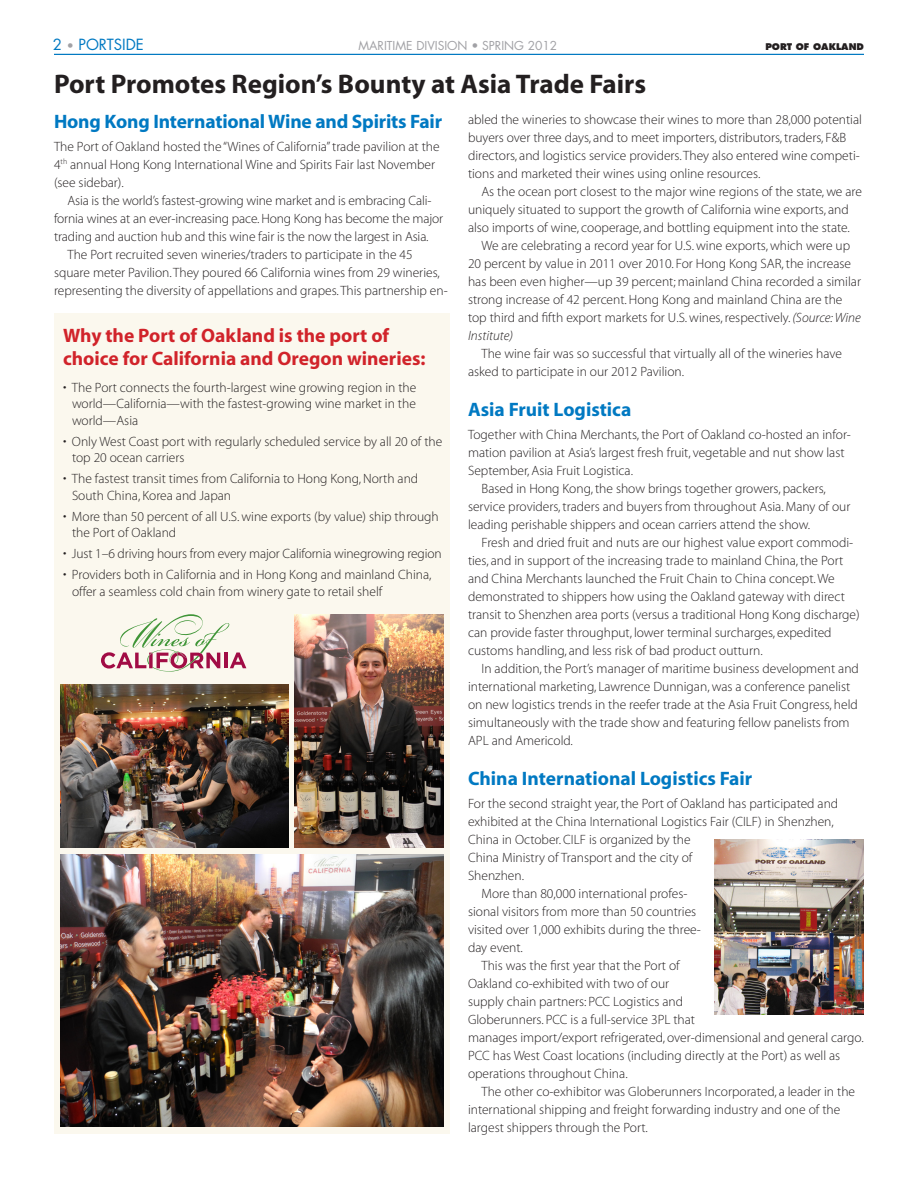
<style>
.page{position:relative;width:918px;height:1188px;background:#fff}
.page>*{position:absolute;margin:0;border:0;box-sizing:border-box;transform-origin:0 0}
.big_Headline{font:27px "Myriad MM 700 600";color:#231f20}
.blue_Subhead{font:19.5px "Myriad MM 700 600";letter-spacing:-.005em;color:#0079c2}
.winesidebarhead{font:19.5px/22.5px "Myriad MM 700 600";color:#d1232a}
.t1{font:15px "Futura";color:#0079c2}
.story_first{font:13.5px/18px "Myriad MM 215 600";color:#231f20}
.sidebar_bullets{font:13.5px/16.5px "Myriad MM 215 600";color:#231f20}
.t2{font:12px "Futura";color:#a1a1a5}
.t3{font:800 9px "Futura";color:#231f20}
.s1{font-size:12px;color:#a1a1a5}
.s2{font-family:"Myriad MM It 215 600"}
</style>
<div class="page">
<img style="left:715px;top:840px;width:149px;height:174px">
<hr style="left:54px;top:54px;width:810px;height:1px;background:#0079c2">
<div style="left:54px;top:313px;width:396px;height:821px;background:#fbf8ee"></div>
<img style="left:60px;top:854px;width:384px;height:272px">
<img style="left:294px;top:614px;width:150px;height:234px">
<img style="left:60px;top:685px;width:228px;height:163px">
<svg style="left:101px;top:614px;width:145px;height:58px"></svg>
<p class="t1" style="left:53px;top:35px;width:93px">2 <span class="s1">•</span> PORTSIDE</p>
<p class="t2" style="left:358px;top:38px;width:200px">MARITIME DIVISION • SPRING 2012</p>
<p class="t3" style="left:765px;top:41px;width:100px">PORT OF OAKLAND</p>
<p class="big_Headline" style="left:54px;top:71px;width:594px">Port Promotes Region’s Bounty at Asia Trade Fairs</p>
<p class="blue_Subhead" style="left:54px;top:112px;width:390px">Hong Kong International Wine and Spirits Fair</p>
<p class="story_first" style="left:54px;top:138px;width:387px">The Port of Oakland hosted the “Wines of California”trade pavilion at the<br>4<sup>th</sup> annual Hong Kong International Wine and Spirits Fair last November (see sidebar).</p>
<p class="story_first" style="left:54px;top:192px;width:391px;text-indent:14px">Asia is the world’s fastest-growing wine market and is embracing Cali&shy;fornia wines at an ever-increasing pace. Hong Kong has become the major trading and auction hub and this wine fair is the now the largest in Asia.</p>
<p class="story_first" style="left:54px;top:246px;width:395px;text-indent:14px">The Port recruited seven wineries/traders to participate in the 45 square meter Pavilion. They poured 66 California wines from 29 wineries, representing the diversity of appellations and grapes. This partnership en-</p>
<p class="winesidebarhead" style="left:63px;top:325px;width:364px">Why the Port of Oakland is the port of choice for California and Oregon wineries:</p>
<p class="sidebar_bullets" style="left:72px;top:380px;width:346px;text-align:justify;text-indent:-9px">• The Port connects the fourth-largest wine growing region in the world—California—with the fastest-growing wine market in the world—Asia</p>
<p class="sidebar_bullets" style="left:72px;top:434px;width:372px;text-indent:-9px">• Only West Coast port with regularly scheduled service by all 20 of the top 20 ocean carriers</p>
<p class="sidebar_bullets" style="left:72px;top:471px;width:348px;text-indent:-9px">• The fastest transit times from California to Hong Kong,North and<br>South China, Korea and Japan</p>
<p class="sidebar_bullets" style="left:72px;top:509px;width:368px;text-indent:-9px">• More than 50 percent of all U.S. wine exports (by value) ship through the Port of Oakland</p>
<p class="sidebar_bullets" style="left:63px;top:546px;width:380px">• Just 1–6 driving hours from every major California winegrowing region</p>
<p class="sidebar_bullets" style="left:72px;top:567px;width:361px;text-indent:-9px">• Providers both in California and in Hong Kong and mainland China, offer a seamless cold chain from winery gate to retail shelf</p>
<p class="story_first" style="left:468px;top:111px;width:396px">abled the wineries to showcase their wines to more than 28,000 potential buyers over three days, and to meet importers, distributors, traders, F&amp;B directors, and logistics service providers. They also entered wine competi&shy;tions and marketed their wines using online resources.</p>
<p class="story_first" style="left:468px;top:183px;width:396px;text-indent:14px">As the ocean port closest to the major wine regions of the state, we are uniquely situated to support the growth of California wine exports, and also imports of wine, cooperage, and bottling equipment into the state.</p>
<p class="story_first" style="left:468px;top:237px;width:395px;text-indent:14px">We are celebrating a record year for U.S. wine exports, which were up 20 percent by value in 2011 over 2010. For Hong Kong SAR, the increase has been even higher—up 39 percent; mainland China recorded a similar strong increase of 42 percent. Hong Kong and mainland China are the top third and fifth export markets for U.S. wines, respectively. <span class="s2">(Source: Wine Institute)</span></p>
<p class="story_first" style="left:468px;top:345px;width:375px;text-indent:14px">The wine fair was so successful that virtually all of the wineries have asked to participate in our 2012 Pavilion.</p>
<p class="blue_Subhead" style="left:468px;top:400px;width:165px">Asia Fruit Logistica</p>
<p class="story_first" style="left:468px;top:426px;width:385px">Together with China Merchants, the Port of Oakland co-hosted an infor&shy;mation pavilion at Asia’s largest fresh fruit, vegetable and nut show last<br>September, Asia Fruit Logistica.</p>
<p class="story_first" style="left:468px;top:480px;width:384px;text-indent:14px">Based in Hong Kong, the show brings together growers, packers, service providers, traders and buyers from throughout Asia. Many of our leading perishable shippers and ocean carriers attend the show.</p>
<p class="story_first" style="left:468px;top:534px;width:393px;text-indent:14px">Fresh and dried fruit and nuts are our highest value export commodi&shy;ties, and in support of the increasing trade to mainland China, the Port and China Merchants launched the Fruit Chain to China concept. We demonstrated to shippers how using the Oakland gateway with direct transit to Shenzhen area ports (versus a traditional Hong Kong discharge) can provide faster throughput, lower terminal surcharges, expedited customs handling, and less risk of bad product outturn.</p>
<p class="story_first" style="left:468px;top:660px;width:392px;text-indent:14px">In addition, the Port’s manager of maritime business development and international marketing, Lawrence Dunnigan, was a conference panelist on new logistics trends in the reefer trade at the Asia Fruit Congress, held simultaneously with the trade show and featuring fellow panelists from APL and Americold.</p>
<p class="blue_Subhead" style="left:468px;top:769px;width:286px">China International Logistics Fair</p>
<p class="story_first" style="left:468px;top:795px;width:372px">For the second straight year, the Port of Oakland has participated and exhibited at the China International Logistics Fair (CILF) in Shenzhen, China in October. CILF is organized by the<br>China Ministry of Transport and the city of<br>Shenzhen.</p>
<p class="story_first" style="left:468px;top:885px;width:234px;text-indent:14px">More than 80,000 international profes&shy;sional visitors from more than 50 countries visited over 1,000 exhibits during the three&shy;day event.</p>
<p class="story_first" style="left:468px;top:957px;width:397px;text-indent:14px">This was the first year that the Port of<br>Oakland co-exhibited with two of our<br>supply chain partners: PCC Logistics and<br>Globerunners. PCC is a full-service 3PL that<br>manages import/export refrigerated, over-dimensional and general cargo.<br>PCC has West Coast locations (including directly at the Port) as well as operations throughout China.</p>
<p class="story_first" style="left:468px;top:1083px;width:389px;text-indent:14px">The other co-exhibitor was Globerunners Incorporated, a leader in the international shipping and freight forwarding industry and one of the largest shippers through the Port.</p>
</div>
